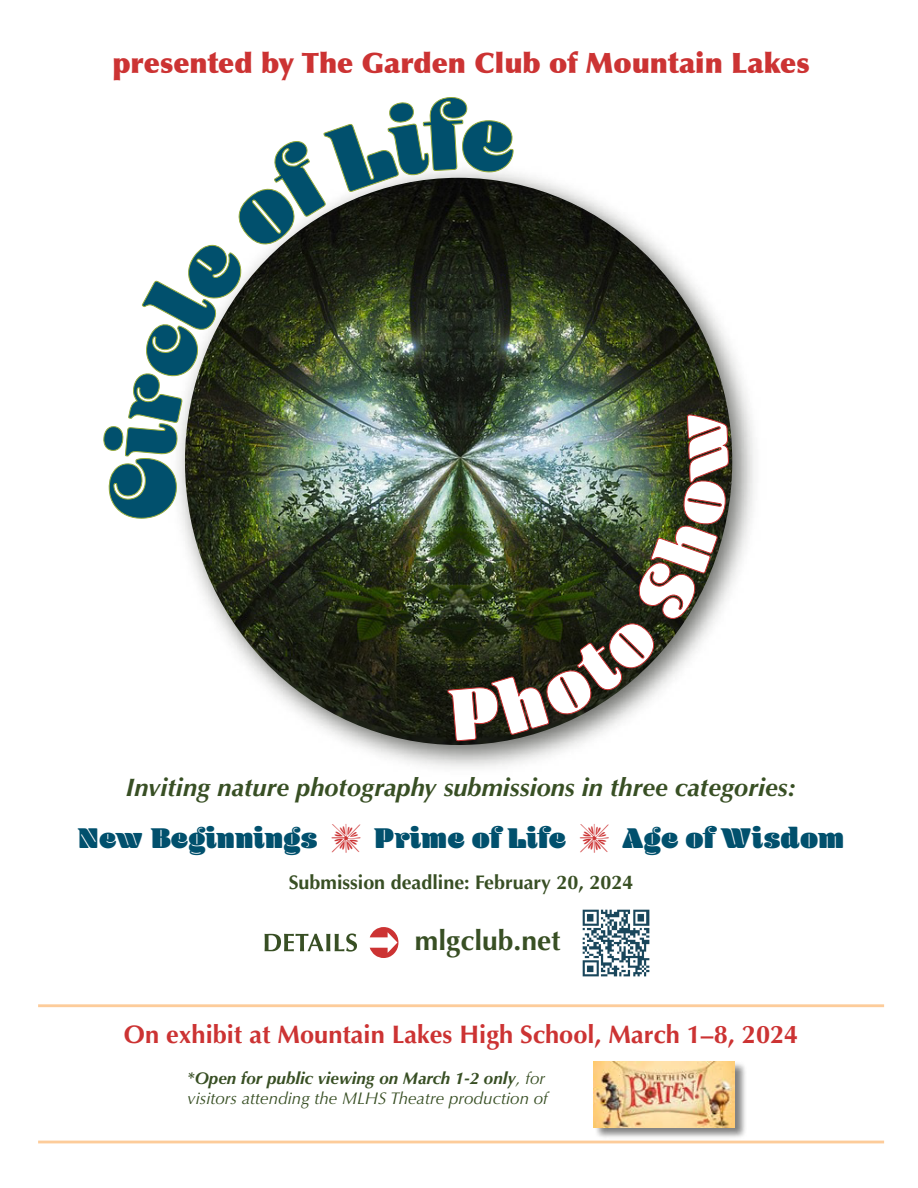
<style>
.page{position:relative;width:918px;height:1188px;background:#fff}
.page>*{position:absolute;margin:0;border:0;box-sizing:border-box;transform-origin:0 0}
.t1{font:900 29.55px "Blenny";letter-spacing:.01em;color:#01506d}
.t2{font:900 28.2px "Optima";color:#c33}
.t3{font:700 28.2px "Optima";color:#384f24}
.t4{font:italic 700 25.35px "Optima";color:#384f24}
.t5{font:700 25.35px "Optima";color:#c33}
.t6{font:700 19.8px "Optima";color:#384f24}
.t7{font:italic 16.95px/20.2px "Optima";color:#384f24}
.s1{font-weight:700}
</style>
<div class="page">
<img style="left:591px;top:1061px;width:158px;height:80px">
<img style="left:594px;top:1062px;width:141px;height:65px">
<hr style="left:38px;top:1004px;width:846px;height:3px;background:#fdcc9a">
<hr style="left:38px;top:1141px;width:846px;height:2px;background:#fdcc9a">
<svg style="left:370px;top:927px;width:28px;height:31px"></svg>
<img style="left:582px;top:909px;width:68px;height:68px">
<svg style="left:265px;top:933px;width:92px;height:19px"></svg>
<img style="left:103px;top:97px;width:626px;height:645px">
<h2 class="t2" style="left:112px;top:46px;width:699px">presented by The Garden Club of Mountain Lakes</h2>
<h3 class="t4" style="left:126px;top:772px;width:672px">Inviting nature photography submissions in three categories:</h3>
<h1 class="t1" style="left:78px;top:821px;width:241px">New Beginnings</h1>
<h1 class="t1" style="left:374px;top:821px;width:193px">Prime of Life</h1>
<h1 class="t1" style="left:623px;top:821px;width:223px">Age of Wisdom</h1>
<p class="t6" style="left:289px;top:871px;width:346px">Submission deadline: February 20, 2024</p>
<h2 class="t3" style="left:415px;top:924px;width:147px">mlgclub.net</h2>
<h3 class="t5" style="left:124px;top:1020px;width:676px">On exhibit at Mountain Lakes High School, March 1–8, 2024</h3>
<p class="t7" style="left:187px;top:1068px;width:362px"><span class="s1">*Open for public viewing on March 1-2 only</span>, for visitors attending the MLHS Theatre production of</p>
</div>
